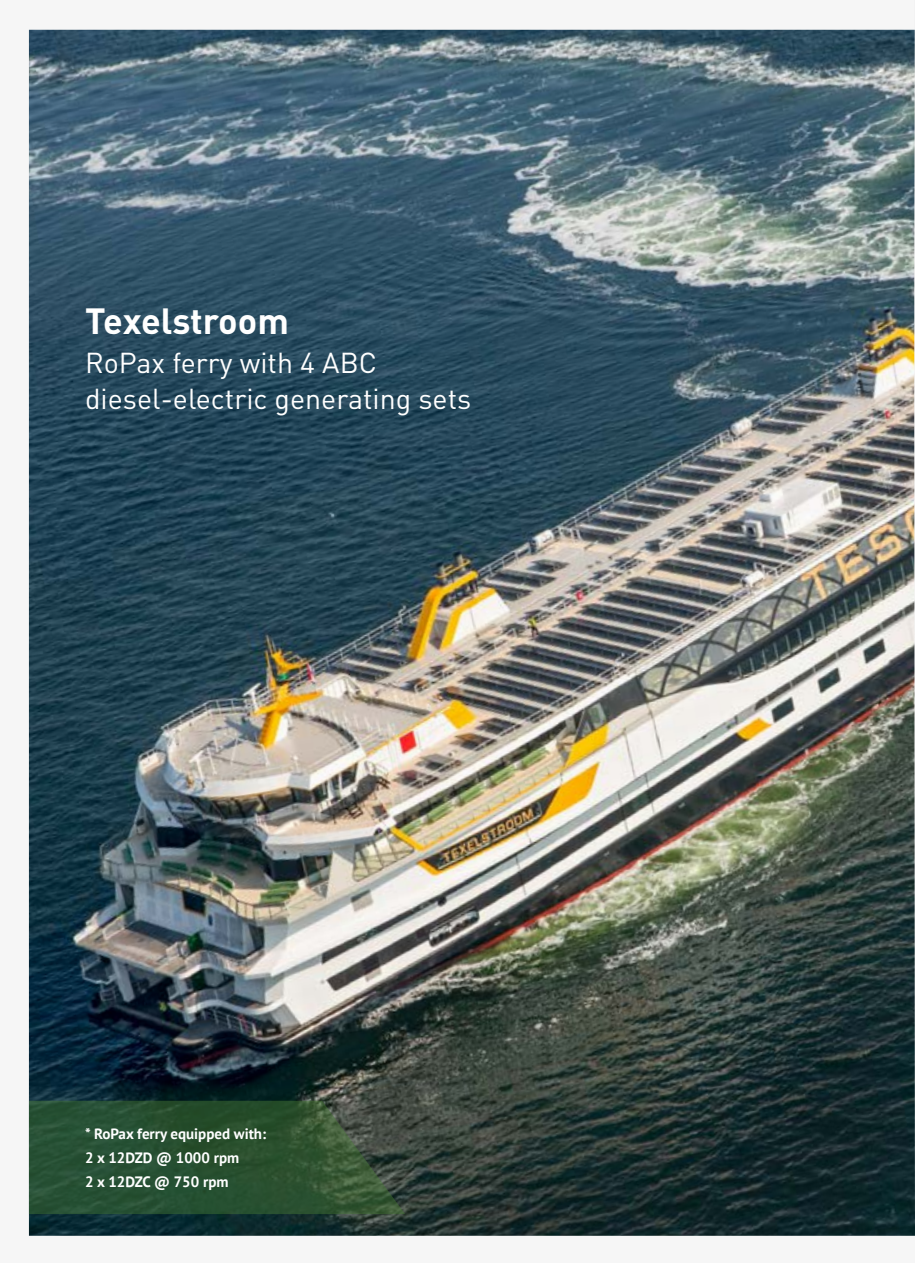
<style>
.page{position:relative;width:915px;height:1263px;background:#fff}
.page>*{position:absolute;margin:0;border:0;box-sizing:border-box;transform-origin:0 0}
.t1{font:700 36px "DIN Pro";letter-spacing:-.005em;color:#fff}
.t2{font:28.5px/36px "DIN Pro";color:#fff}
.t3{font:700 15px/24px "PT Sans";color:#fff}
</style>
<div class="page">
<div style="left:0;top:0;width:914px;height:1263px;background:#f6f6f6"></div>
<img style="left:29px;top:30px;width:884px;height:1206px">
<svg style="left:29px;top:1101px;width:376px;height:113px"></svg>
<svg style="left:913px;top:0;width:2px;height:1236px"></svg>
<h1 class="t1" style="left:85px;top:297px;width:205px">Texelstroom</h1>
<h2 class="t2" style="left:85px;top:344px;width:387px">RoPax ferry with 4 ABC diesel-electric generating sets</h2>
<p class="t3" style="left:85px;top:1121px;width:182px">* RoPax ferry equipped with:<br>2 x 12DZD @ 1000 rpm<br>2 x 12DZC @ 750 rpm</p>
</div>
